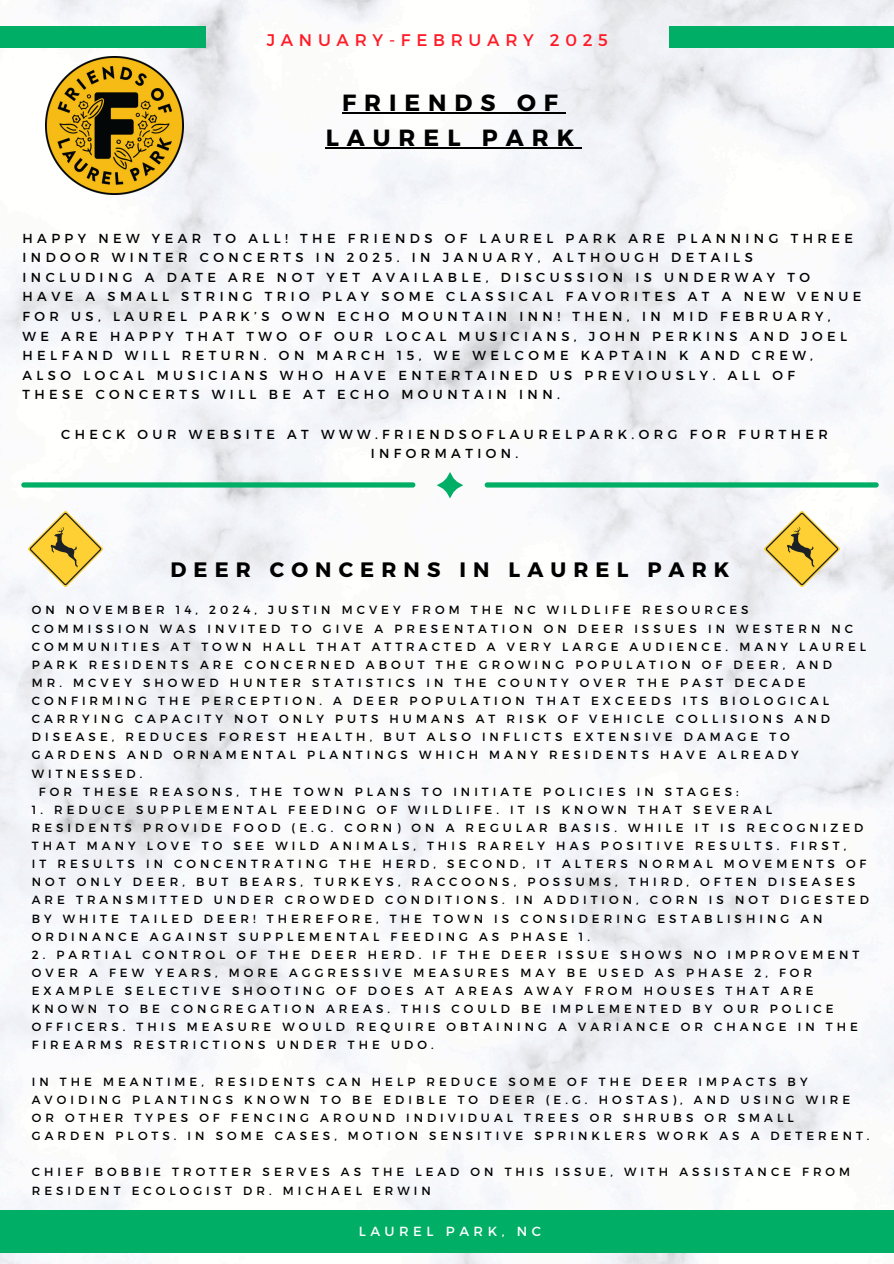
<style>
.page{position:relative;width:894px;height:1264px;background:#fff}
.page>*{position:absolute;margin:0;border:0;box-sizing:border-box;transform-origin:0 0}
.t1{font:700 23.4px/35.1px "Montserrat";letter-spacing:.34em;color:#000;text-align:center}
.t2{font:700 20.85px "Montserrat";letter-spacing:.34em;color:#000}
.t3{font:16.8px "Montserrat";letter-spacing:.34em;color:#ff1a26}
.t4{font:13.2px "Montserrat";letter-spacing:.34em;color:#fff}
.t5{font:13.05px/19.6px "Montserrat";letter-spacing:.34em;color:#000}
.t6{font:11.85px/18.1px "Montserrat";letter-spacing:.34em;color:#000}
</style>
<div class="page">
<img style="left:0;top:0;width:893px;height:1263px">
<div style="left:0;top:27px;width:205px;height:21px;background:#00ae65"></div>
<div style="left:669px;top:27px;width:224px;height:21px;background:#00ae65"></div>
<div style="left:0;top:1210px;width:893px;height:42px;background:#00ae65"></div>
<img style="left:46px;top:57px;width:137px;height:137px">
<svg style="left:436px;top:472px;width:27px;height:26px"></svg>
<div style="left:21px;top:482px;width:394px;height:5px;background:#00ae65;border-radius:3px"></div>
<div style="left:484px;top:482px;width:394px;height:5px;background:#00ae65;border-radius:3px"></div>
<img style="left:28px;top:512px;width:75px;height:74px">
<hr style="left:342px;top:112px;width:224px;height:1px;background:#000">
<hr style="left:326px;top:147px;width:256px;height:1px;background:#000">
<img style="left:764px;top:512px;width:74px;height:74px">
<p class="t3" style="left:266px;top:29px;width:343px">JANUARY-FEBRUARY 2025</p>
<h1 class="t1" style="left:326px;top:84px;width:250px">FRIENDS OF<br>LAUREL PARK</h1>
<h4 class="t5" style="left:22px;top:227px;width:840px">HAPPY NEW YEAR TO ALL! THE FRIENDS OF LAUREL PARK ARE PLANNING THREE INDOOR WINTER CONCERTS IN 2025. IN JANUARY, ALTHOUGH DETAILS INCLUDING A DATE ARE NOT YET AVAILABLE, DISCUSSION IS UNDERWAY TO HAVE A SMALL STRING TRIO PLAY SOME CLASSICAL FAVORITES AT A NEW VENUE FOR US, LAUREL PARK’S OWN ECHO MOUNTAIN INN! THEN, IN MID FEBRUARY,<br>WE ARE HAPPY THAT TWO OF OUR LOCAL MUSICIANS, JOHN PERKINS AND JOEL HELFAND WILL RETURN. ON MARCH 15, WE WELCOME KAPTAIN K AND CREW, ALSO LOCAL MUSICIANS WHO HAVE ENTERTAINED US PREVIOUSLY. ALL OF<br>THESE CONCERTS WILL BE AT ECHO MOUNTAIN INN.</h4>
<h4 class="t5" style="left:61px;top:423px;width:768px;text-align:center">CHECK OUR WEBSITE AT WWW.FRIENDSOFLAURELPARK.ORG FOR FURTHER<br>INFORMATION.</h4>
<p class="t2" style="left:170px;top:556px;width:560px">DEER CONCERNS IN LAUREL PARK</p>
<p class="t6" style="left:32px;top:600px;width:835px">ON NOVEMBER 14, 2024, JUSTIN MCVEY FROM THE NC WILDLIFE RESOURCES COMMISSION WAS INVITED TO GIVE A PRESENTATION ON DEER ISSUES IN WESTERN NC COMMUNITIES AT TOWN HALL THAT ATTRACTED A VERY LARGE AUDIENCE. MANY LAUREL PARK RESIDENTS ARE CONCERNED ABOUT THE GROWING POPULATION OF DEER, AND<br>MR. MCVEY SHOWED HUNTER STATISTICS IN THE COUNTY OVER THE PAST DECADE CONFIRMING THE PERCEPTION. A DEER POPULATION THAT EXCEEDS ITS BIOLOGICAL CARRYING CAPACITY NOT ONLY PUTS HUMANS AT RISK OF VEHICLE COLLISIONS AND DISEASE, REDUCES FOREST HEALTH, BUT ALSO INFLICTS EXTENSIVE DAMAGE TO GARDENS AND ORNAMENTAL PLANTINGS WHICH MANY RESIDENTS HAVE ALREADY WITNESSED.</p>
<p class="t6" style="left:39px;top:781px;width:701px">FOR THESE REASONS, THE TOWN PLANS TO INITIATE POLICIES IN STAGES:</p>
<h2 class="t6" style="left:32px;top:800px;width:838px">1. REDUCE SUPPLEMENTAL FEEDING OF WILDLIFE. IT IS KNOWN THAT SEVERAL RESIDENTS PROVIDE FOOD (E.G. CORN) ON A REGULAR BASIS. WHILE IT IS RECOGNIZED THAT MANY LOVE TO SEE WILD ANIMALS, THIS RARELY HAS POSITIVE RESULTS. FIRST,<br>IT RESULTS IN CONCENTRATING THE HERD, SECOND, IT ALTERS NORMAL MOVEMENTS OF NOT ONLY DEER, BUT BEARS, TURKEYS, RACCOONS, POSSUMS, THIRD, OFTEN DISEASES ARE TRANSMITTED UNDER CROWDED CONDITIONS. IN ADDITION, CORN IS NOT DIGESTED BY WHITE TAILED DEER! THEREFORE, THE TOWN IS CONSIDERING ESTABLISHING AN ORDINANCE AGAINST SUPPLEMENTAL FEEDING AS PHASE 1.</h2>
<p class="t6" style="left:32px;top:944px;width:828px">2. PARTIAL CONTROL OF THE DEER HERD. IF THE DEER ISSUE SHOWS NO IMPROVEMENT OVER A FEW YEARS, MORE AGGRESSIVE MEASURES MAY BE USED AS PHASE 2, FOR EXAMPLE SELECTIVE SHOOTING OF DOES AT AREAS AWAY FROM HOUSES THAT ARE KNOWN TO BE CONGREGATION AREAS. THIS COULD BE IMPLEMENTED BY OUR POLICE OFFICERS. THIS MEASURE WOULD REQUIRE OBTAINING A VARIANCE OR CHANGE IN THE FIREARMS RESTRICTIONS UNDER THE UDO.</p>
<p class="t6" style="left:32px;top:1071px;width:839px">IN THE MEANTIME, RESIDENTS CAN HELP REDUCE SOME OF THE DEER IMPACTS BY AVOIDING PLANTINGS KNOWN TO BE EDIBLE TO DEER (E.G. HOSTAS), AND USING WIRE OR OTHER TYPES OF FENCING AROUND INDIVIDUAL TREES OR SHRUBS OR SMALL<br>GARDEN PLOTS. IN SOME CASES, MOTION SENSITIVE SPRINKLERS WORK AS A DETERENT.</p>
<p class="t6" style="left:32px;top:1162px;width:819px">CHIEF BOBBIE TROTTER SERVES AS THE LEAD ON THIS ISSUE, WITH ASSISTANCE FROM</p>
<p class="t6" style="left:32px;top:1180px;width:400px">RESIDENT ECOLOGIST DR. MICHAEL ERWIN</p>
<h3 class="t4" style="left:358px;top:1222px;width:184px">LAUREL PARK, NC</h3>
</div>
